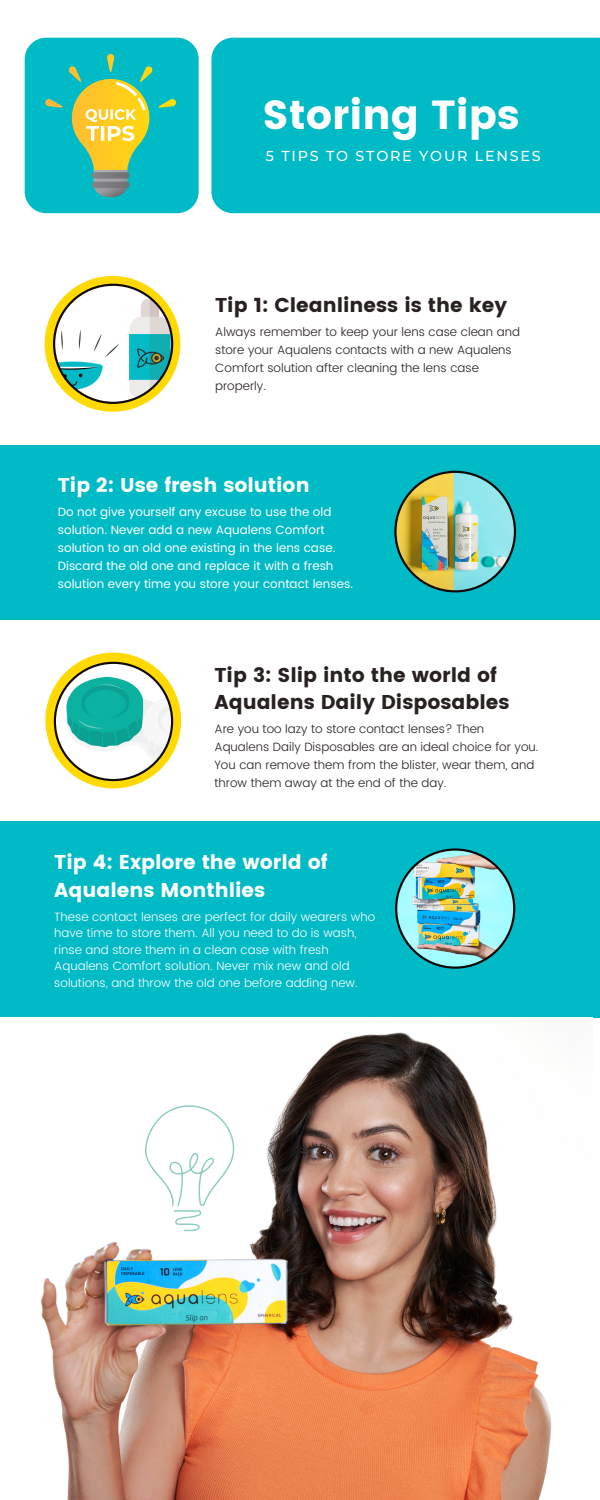
<style>
.page{position:relative;width:600px;height:1500px;background:#fff}
.page>*{position:absolute;margin:0;border:0;box-sizing:border-box;transform-origin:0 0}
.t1{font:40.5px "Poppins";color:#fff}
.t2{font:20px/27.8px "Poppins";color:#282120}
.t3{font:20px/27.8px "Poppins";color:#fff}
.t4{font:500 14.3px "Montserrat";letter-spacing:.12em;color:#fff}
.t5{font:300 12px/18px "Poppins";color:#282120}
.t6{font:300 12px/16.5px "Poppins";color:#fff}
.t7{font:12px/18px "Poppins";color:#fff}
</style>
<div class="page">
<div style="left:211px;top:38px;width:389px;height:175px;background:#00bac6"></div>
<div style="left:0;top:445px;width:600px;height:175px;background:#00bac6"></div>
<div style="left:0;top:821px;width:600px;height:196px;background:#00bac6"></div>
<img style="left:394px;top:471px;width:122px;height:121px">
<img style="left:395px;top:848px;width:120px;height:121px">
<div style="left:45px;top:276px;width:135px;height:136px;background:#ffd900;border-radius:50%"></div>
<svg style="left:53px;top:284px;width:120px;height:120px"></svg>
<div style="left:45px;top:653px;width:136px;height:135px;background:#ffd900;border-radius:50%"></div>
<svg style="left:54px;top:662px;width:119px;height:119px"></svg>
<div style="left:25px;top:38px;width:174px;height:175px;background:#00bac6;border-radius:21px"></div>
<svg style="left:45px;top:54px;width:131px;height:143px"></svg>
<img style="left:41px;top:1032px;width:511px;height:468px">
<svg style="left:145px;top:1105px;width:90px;height:126px"></svg>
<p class="t1" style="left:263px;top:91px;width:259px">Storing Tips</p>
<p class="t4" style="left:266px;top:147px;width:276px">5 TIPS TO STORE YOUR LENSES</p>
<p class="t2" style="left:215px;top:291px;width:294px">Tip 1: Cleanliness is the key</p>
<p class="t5" style="left:215px;top:322px;width:306px">Always remember to keep your lens case clean and store your Aqualens contacts with a new Aqualens Comfort solution after cleaning the lens case properly.</p>
<p class="t3" style="left:58px;top:472px;width:253px">Tip 2: Use fresh solution</p>
<p class="t7" style="left:58px;top:503px;width:297px">Do not give yourself any excuse to use the old solution. Never add a new Aqualens Comfort solution to an old one existing in the lens case.<br>Discard the old one and replace it with a fresh solution every time you store your contact lenses.</p>
<p class="t2" style="left:214px;top:661px;width:297px">Tip 3: Slip into the world of<br>Aqualens Daily Disposables</p>
<p class="t5" style="left:214px;top:720px;width:326px">Are you too lazy to store contact lenses? Then Aqualens Daily Disposables are an ideal choice for you.<br>You can remove them from the blister, wear them, and throw them away at the end of the day.</p>
<p class="t3" style="left:54px;top:849px;width:275px">Tip 4: Explore the world of<br>Aqualens Monthlies</p>
<p class="t6" style="left:54px;top:908px;width:322px">These contact lenses are perfect for daily wearers who have time to store them. All you need to do is wash, rinse and store them in a clean case with fresh Aqualens Comfort solution. Never mix new and old solutions, and throw the old one before adding new.</p>
</div>
